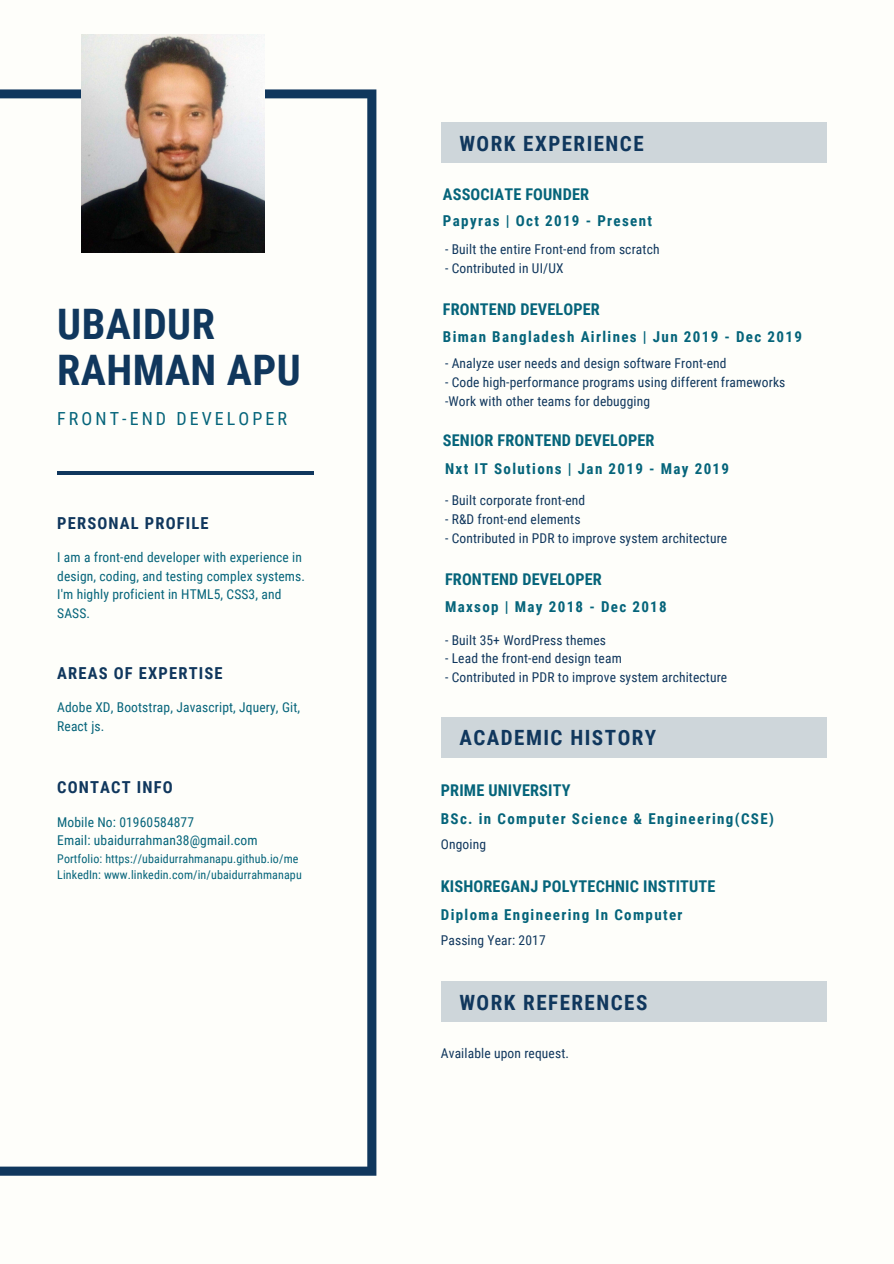
<style>
.page{position:relative;width:894px;height:1264px;background:#fff}
.page>*{position:absolute;margin:0;border:0;box-sizing:border-box;transform-origin:0 0}
.t1{font:700 42px/46px "Roboto Condensed";letter-spacing:.01em;color:#10375d}
.t2{font:700 21px "Roboto Condensed";letter-spacing:.07em;color:#10375d}
.t3{font:18px "Roboto Condensed";letter-spacing:.17em;color:#05647a}
.t4{font:700 16.5px "Roboto Condensed";letter-spacing:.07em;color:#10375d}
.t5{font:700 16.2px "Roboto Condensed";letter-spacing:.01em;color:#05647a}
.t6{font:700 15px "Roboto Condensed";letter-spacing:.09em;color:#05647a}
.t7{font:13.5px/18.6px "Roboto Condensed";letter-spacing:.01em;color:#10375d}
.t8{font:13.5px/18.6px "Roboto Condensed";letter-spacing:.01em;color:#05647a}
.t9{font:12px/16.5px "Roboto Condensed";letter-spacing:.01em;color:#05647a}
</style>
<div class="page">
<div style="left:0;top:0;width:893px;height:1263px;background:#fefefa"></div>
<div style="left:440px;top:123px;width:386px;height:40px;background:#ced6da"></div>
<svg style="left:0;top:89px;width:376px;height:1086px"></svg>
<hr style="left:57px;top:472px;width:257px;height:3px;background:#10375d">
<div style="left:440px;top:717px;width:386px;height:40px;background:#ced6da"></div>
<div style="left:440px;top:981px;width:386px;height:41px;background:#ced6da"></div>
<img style="left:82px;top:34px;width:182px;height:219px">
<h1 class="t1" style="left:57px;top:301px;width:245px">UBAIDUR<br>RAHMAN APU</h1>
<h3 class="t3" style="left:57px;top:408px;width:231px">FRONT-END DEVELOPER</h3>
<p class="t4" style="left:57px;top:513px;width:153px">PERSONAL PROFILE</p>
<p class="t8" style="left:57px;top:548px;width:249px">I am a front-end developer with experience in design, coding, and testing complex systems.<br>I'm highly proficient in HTML5, CSS3, and SASS.</p>
<p class="t4" style="left:57px;top:663px;width:167px">AREAS OF EXPERTISE</p>
<p class="t8" style="left:57px;top:698px;width:244px">Adobe XD, Bootstrap, Javascript, Jquery, Git,<br>React js.</p>
<p class="t4" style="left:57px;top:777px;width:117px">CONTACT INFO</p>
<p class="t8" style="left:57px;top:812px;width:202px">Mobile No: 01960584877<br>Email: ubaidurrahman38@gmail.com</p>
<p class="t9" style="left:57px;top:850px;width:246px">Portfolio: https://ubaidurrahmanapu.github.io/me<br>LinkedIn: www.linkedin.com/in/ubaidurrahmanapu</p>
<h2 class="t2" style="left:459px;top:132px;width:186px">WORK EXPERIENCE</h2>
<p class="t5" style="left:443px;top:184px;width:148px">ASSOCIATE FOUNDER</p>
<p class="t6" style="left:443px;top:212px;width:211px">Papyras | Oct 2019 - Present</p>
<p class="t7" style="left:445px;top:240px;width:216px">- Built the entire Front-end from scratch</p>
<p class="t7" style="left:445px;top:259px;width:120px">- Contributed in UI/UX</p>
<p class="t5" style="left:443px;top:300px;width:158px">FRONTEND DEVELOPER</p>
<p class="t6" style="left:443px;top:328px;width:360px">Biman Bangladesh Airlines | Jun 2019 - Dec 2019</p>
<p class="t7" style="left:445px;top:354px;width:283px">- Analyze user needs and design software Front-end</p>
<p class="t7" style="left:445px;top:373px;width:342px">- Code high-performance programs using different frameworks -Work with other teams for debugging</p>
<p class="t5" style="left:443px;top:431px;width:213px">SENIOR FRONTEND DEVELOPER</p>
<p class="t6" style="left:445px;top:460px;width:285px">Nxt IT Solutions | Jan 2019 - May 2019</p>
<p class="t7" style="left:445px;top:491px;width:142px">- Built corporate front-end</p>
<p class="t7" style="left:445px;top:510px;width:137px">- R&amp;D front-end elements</p>
<p class="t7" style="left:445px;top:528px;width:284px">- Contributed in PDR to improve system architecture</p>
<p class="t5" style="left:445px;top:569px;width:158px">FRONTEND DEVELOPER</p>
<p class="t6" style="left:445px;top:597px;width:223px">Maxsop | May 2018 - Dec 2018</p>
<p class="t7" style="left:445px;top:631px;width:162px">- Built 35+ WordPress themes</p>
<p class="t7" style="left:445px;top:649px;width:178px">- Lead the front-end design team</p>
<p class="t7" style="left:445px;top:668px;width:284px">- Contributed in PDR to improve system architecture</p>
<h2 class="t2" style="left:459px;top:726px;width:198px">ACADEMIC HISTORY</h2>
<p class="t5" style="left:440px;top:781px;width:131px">PRIME UNIVERSITY</p>
<p class="t6" style="left:440px;top:810px;width:334px">BSc. in Computer Science &amp; Engineering(CSE)</p>
<p class="t7" style="left:440px;top:834px;width:47px">Ongoing</p>
<p class="t5" style="left:440px;top:876px;width:276px">KISHOREGANJ POLYTECHNIC INSTITUTE</p>
<p class="t6" style="left:440px;top:906px;width:243px">Diploma Engineering In Computer</p>
<p class="t7" style="left:440px;top:931px;width:106px">Passing Year: 2017</p>
<h2 class="t2" style="left:459px;top:990px;width:189px">WORK REFERENCES</h2>
<p class="t7" style="left:440px;top:1044px;width:130px">Available upon request.</p>
</div>
